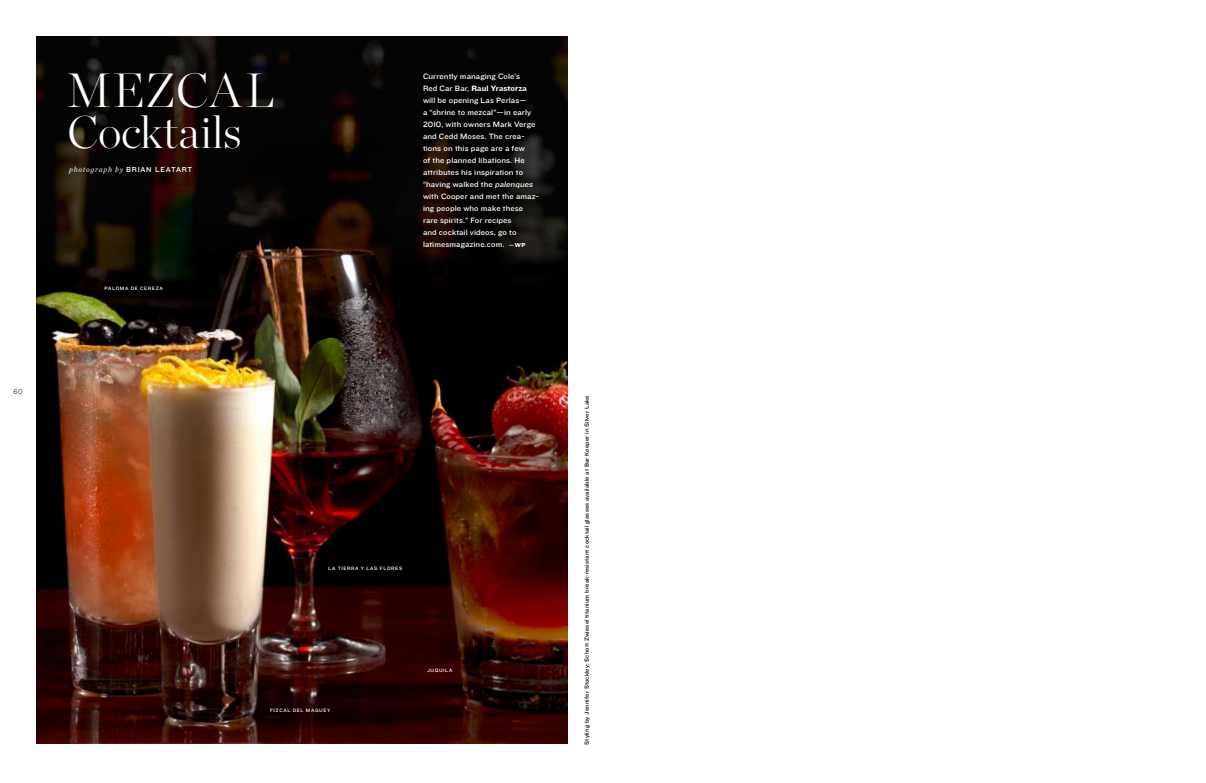
<style>
.page{position:relative;width:1206px;height:783px;background:#fff}
.page>*{position:absolute;margin:0;border:0;box-sizing:border-box;transform-origin:0 0}
.t1{font:200 48px "Chronicle Display";color:#fff}
.t2{font:200 45.6px "Chronicle Display";letter-spacing:-.005em;color:#fff}
.t3{font:8px/12px "Knockout 32 Junior Cruisewt";letter-spacing:.01em;color:#fff}
.t4{font:8px "Knockout 52 Cruiserweight";letter-spacing:.01em;color:#fff}
.t5{font:italic 7.5px "Chronicle Text G1";letter-spacing:.1em;color:#fff}
.t6{font:7.4px "Archer";color:#000}
.t7{font:6px "Knockout 32 Junior Cruisewt";letter-spacing:.02em;color:#000}
.t8{font:5px "Knockout 32 Junior Cruisewt";letter-spacing:.125em;color:#fff}
.t9{font:5px "Knockout 32 Junior Cruisewt";letter-spacing:.2em;color:#fff}
.s1{font-family:"Knockout 32 Junior Cruisewt";font-style:normal}
.s2{font-family:"Knockout 32 Junior Cruisewt"}
.s3{font-family:"Knockout 32";font-style:italic}
.s4{font-family:"Knockout 52 Cruiserweight";font-size:6px}
</style>
<div class="page">
<img style="left:36px;top:36px;width:531px;height:708px">
<p class="t6" style="left:13px;top:386px;width:11px">60</p>
<h1 class="t1" style="left:67px;top:54px;width:80px">Mezcal</h1>
<h2 class="t2" style="left:67px;top:97px;width:176px">Cocktails</h2>
<p class="t5" style="left:69px;top:164px;width:125px">photograph by <span class="s1">BRIA N LEATART</span></p>
<p class="t8" style="left:104px;top:284px;width:13px">Palom</p>
<p class="t9" style="left:125px;top:284px;width:39px">a de Cereza</p>
<p class="t3" style="left:423px;top:70px;width:99px">Currently managing Cole’s</p>
<p class="t4" style="left:423px;top:83px;width:105px"><span class="s2">Red Car Bar,</span> Raul Yrastorza</p>
<p class="t3" style="left:423px;top:94px;width:117px">will be opening Las Perlas—<br>a “shrine to mezcal”—in early<br>2010, with owners Mark Verge and Cedd Moses. The crea&shy;tions on this page are a few<br>of the planned libations. He attributes his inspiration to “having walked the <span class="s3">palenques </span>with Cooper and met the amaz&shy;ing people who make these rare spirits.” For recipes<br>and cocktail videos, go to latimesmagazine.com. <span class="s4">—WP</span></p>
<p class="t8" style="left:328px;top:564px;width:60px">La Tierra y las Flor</p>
<p class="t8" style="left:395px;top:564px;width:8px">es</p>
<p class="t8" style="left:270px;top:707px;width:62px">Fizcal del Maguey</p>
<p class="t8" style="left:427px;top:666px;width:27px">Juquila</p>
<p class="t7" style="left:583px;top:745px;width:351px;rotate:-90deg">Styling by Jennifer Stockley; Schott Zwiesel titanium break-resistant cocktail glasses available at Bar Keeper in Silver Lake</p>
</div>
